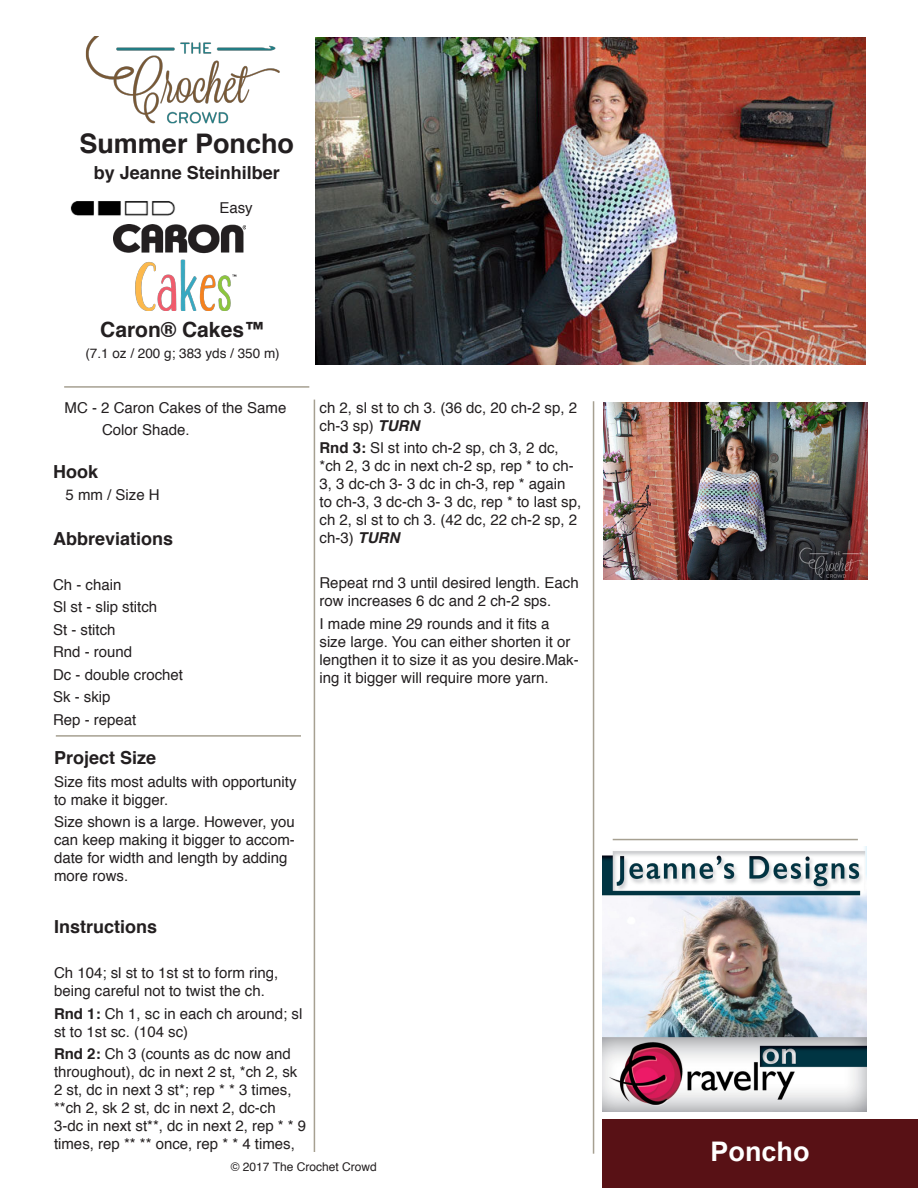
<style>
.page{position:relative;width:918px;height:1188px;background:#fff}
.page>*{position:absolute;margin:0;border:0;box-sizing:border-box;transform-origin:0 0}
.t1{font:700 27px "Helvetica";color:#231f20}
.t2{font:700 27px "Arial";color:#fff}
.t3{font:700 21px "Helvetica";color:#231f20}
.t4{font:700 18px "Helvetica";color:#231f20}
.t5{font:15px/18px "Helvetica";color:#231f20}
.t6{font:13.5px "Helvetica";color:#231f20}
.t7{font:12px "Helvetica";color:#231f20}
.s1{font-weight:700}
.s2{font-weight:700;font-style:italic}
</style>
<div class="page">
<img style="left:316px;top:38px;width:549px;height:326px">
<div style="left:602px;top:1119px;width:316px;height:69px;background:#581115"></div>
<img style="left:85px;top:37px;width:195px;height:87px">
<hr style="left:64px;top:386px;width:245px;height:2px;background:#a6a091">
<hr style="left:56px;top:735px;width:245px;height:2px;background:#a6a091">
<hr style="left:613px;top:839px;width:245px;height:1px;background:#a6a091">
<img style="left:113px;top:225px;width:132px;height:85px">
<hr style="left:314px;top:400px;width:1px;height:752px;background:#a6a091">
<hr style="left:593px;top:401px;width:1px;height:753px;background:#a6a091">
<img style="left:70px;top:201px;width:105px;height:15px">
<img style="left:603px;top:402px;width:265px;height:178px">
<img style="left:602px;top:847px;width:265px;height:264px">
<p class="t1" style="left:79px;top:121px;width:216px">Summer Poncho</p>
<p class="t4" style="left:94px;top:158px;width:188px">by Jeanne Steinhilber</p>
<p class="t5" style="left:219px;top:199px;width:35px">Easy</p>
<p class="t3" style="left:100px;top:313px;width:166px">Caron® Cakes™</p>
<p class="t6" style="left:85px;top:343px;width:196px">(7.1 oz / 200 g; 383 yds / 350 m)</p>
<p class="t5" style="left:65px;top:399px;width:223px">MC - 2 Caron Cakes of the Same</p>
<p class="t5" style="left:102px;top:421px;width:89px">Color Shade.</p>
<p class="t4" style="left:53px;top:457px;width:46px">Hook</p>
<p class="t5" style="left:66px;top:487px;width:96px">5 mm / Size H</p>
<p class="t4" style="left:53px;top:524px;width:122px">Abbreviations</p>
<p class="t5" style="left:53px;top:576px;width:70px">Ch - chain</p>
<p class="t5" style="left:53px;top:598px;width:106px">Sl st - slip stitch</p>
<p class="t5" style="left:53px;top:621px;width:64px">St - stitch</p>
<p class="t5" style="left:53px;top:643px;width:81px">Rnd - round</p>
<p class="t5" style="left:53px;top:666px;width:132px">Dc - double crochet</p>
<p class="t5" style="left:53px;top:688px;width:59px">Sk - skip</p>
<p class="t5" style="left:53px;top:711px;width:85px">Rep - repeat</p>
<p class="t4" style="left:54px;top:743px;width:104px">Project Size</p>
<p class="t5" style="left:54px;top:773px;width:244px">Size fits most adults with opportunity to make it bigger.</p>
<p class="t5" style="left:54px;top:813px;width:242px">Size shown is a large. However, you can keep making it bigger to accom&shy;date for width and length by adding more rows.</p>
<p class="t4" style="left:54px;top:912px;width:105px">Instructions</p>
<p class="t5" style="left:54px;top:964px;width:226px">Ch 104; sl st to 1st st to form ring, being careful not to twist the ch.</p>
<p class="t5" style="left:54px;top:1005px;width:250px"><span class="s1">Rnd 1:</span> Ch 1, sc in each ch around; sl st to 1st sc. (104 sc)</p>
<p class="t5" style="left:54px;top:1045px;width:254px"><span class="s1">Rnd 2:</span> Ch 3 (counts as dc now and throughout), dc in next 2 st, *ch 2, sk 2 st, dc in next 3 st*; rep * * 3 times, **ch 2, sk 2 st, dc in next 2, dc-ch 3-dc in next st**, dc in next 2, rep * * 9 times, rep ** ** once, rep * * 4 times,</p>
<p class="t5" style="left:320px;top:399px;width:259px">ch 2, sl st to ch 3. (36 dc, 20 ch-2 sp, 2 ch-3 sp) <span class="s2">TURN</span></p>
<p class="t5" style="left:320px;top:439px;width:263px"><span class="s1">Rnd 3:</span> Sl st into ch-2 sp, ch 3, 2 dc, *ch 2, 3 dc in next ch-2 sp, rep * to ch-<br>3, 3 dc-ch 3- 3 dc in ch-3, rep * again to ch-3, 3 dc-ch 3- 3 dc, rep * to last sp, ch 2, sl st to ch 3. (42 dc, 22 ch-2 sp, 2 ch-3) <span class="s2">TURN</span></p>
<p class="t5" style="left:320px;top:574px;width:261px">Repeat rnd 3 until desired length. Each row increases 6 dc and 2 ch-2 sps.</p>
<p class="t5" style="left:320px;top:615px;width:261px">I made mine 29 rounds and it fits a size large. You can either shorten it or lengthen it to size it as you desire.Mak&shy;ing it bigger will require more yarn.</p>
<p class="t7" style="left:231px;top:1157px;width:148px">© 2017 The Crochet Crowd</p>
<p class="t2" style="left:711px;top:1134px;width:101px">Poncho</p>
</div>
